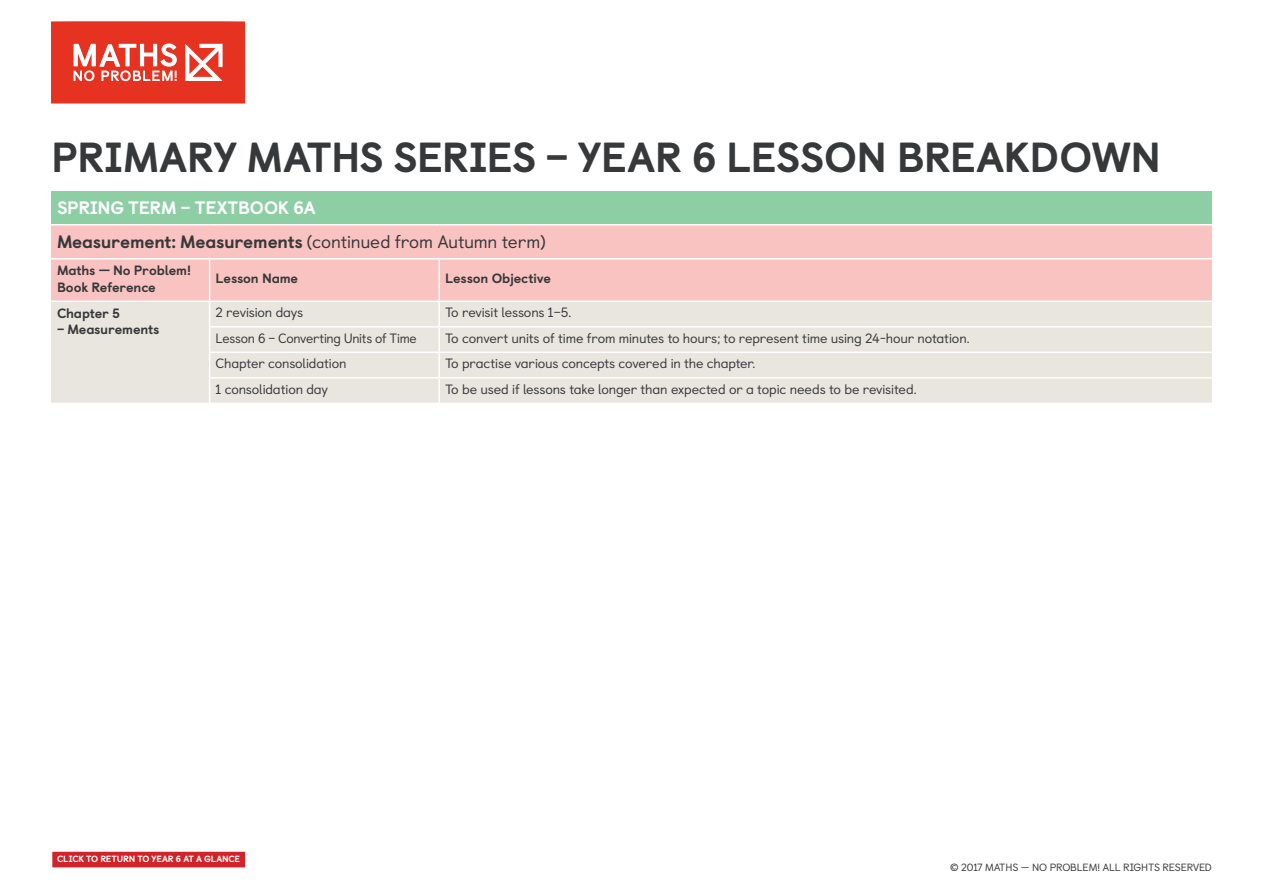
<style>
.page{position:relative;width:1263px;height:893px;background:#fff}
.page>*{position:absolute;margin:0;border:0;box-sizing:border-box;transform-origin:0 0}
.t1{font:800 42px "Castledown";letter-spacing:-.01em;color:#36383a}
.t2{font:18px/33.9px "Castledown";letter-spacing:-.01em;color:#36383a}
.t3{font:13.5px "Castledown";letter-spacing:-.015em;color:#36383a}
.t4{font:800 13.5px/16.2px "Castledown";letter-spacing:-.01em;color:#36383a}
.t5{font:10.5px "Castledown";letter-spacing:-.015em;color:#36383a}
.t6{font:800 9px "Castledown";letter-spacing:-.02em;color:#fff}
.s1{font-weight:800;color:#fff}
.s2{font-weight:800}
</style>
<div class="page">
<svg style="left:51px;top:21px;width:194px;height:83px;background:#e95243"></svg>
<div style="left:52px;top:851px;width:194px;height:17px;background:#d1232a"></div>
<div style="left:51px;top:850px;width:195px;height:19px;border:1px solid #fff"></div>
<div style="left:51px;top:191px;width:1161px;height:34px;background:#8dcea5"></div>
<div style="left:51px;top:225px;width:1161px;height:76px;background:#f9c3c1"></div>
<div style="left:51px;top:302px;width:1161px;height:101px;background:#e9e5df"></div>
<hr style="left:51px;top:224px;width:159px;height:1px;background:#fff">
<hr style="left:210px;top:224px;width:229px;height:1px;background:#fff">
<hr style="left:439px;top:224px;width:773px;height:1px;background:#fff">
<hr style="left:210px;top:258px;width:229px;height:1px;background:#fff">
<hr style="left:439px;top:258px;width:773px;height:1px;background:#fff">
<hr style="left:438px;top:259px;width:2px;height:42px;background:#fff">
<hr style="left:438px;top:302px;width:2px;height:24px;background:#fff">
<hr style="left:439px;top:326px;width:773px;height:2px;background:#fff">
<hr style="left:209px;top:326px;width:230px;height:2px;background:#fff">
<hr style="left:438px;top:328px;width:2px;height:24px;background:#fff">
<hr style="left:209px;top:352px;width:230px;height:1px;background:#fff">
<hr style="left:439px;top:352px;width:773px;height:1px;background:#fff">
<hr style="left:438px;top:353px;width:2px;height:24px;background:#fff">
<hr style="left:209px;top:377px;width:230px;height:2px;background:#fff">
<hr style="left:439px;top:377px;width:773px;height:2px;background:#fff">
<hr style="left:438px;top:379px;width:2px;height:24px;background:#fff">
<hr style="left:51px;top:258px;width:159px;height:1px;background:#fff">
<hr style="left:209px;top:259px;width:1px;height:42px;background:#fff">
<svg style="left:209px;top:302px;width:1px;height:101px"></svg>
<h1 class="t1" style="left:51px;top:123px;width:1111px">PRIMARY MATHS SERIES – YEAR 6 LESSON BREAKDOWN</h1>
<h2 class="t2" style="left:57px;top:189px;width:490px"><span class="s1">SPRING TERM – TEXTBOOK 6A<br></span><span class="s2">Measurement: Measurements</span> (continued from Autumn term)</h2>
<p class="t4" style="left:57px;top:261px;width:136px">Maths — No Problem!<br>Book Reference</p>
<p class="t4" style="left:216px;top:269px;width:84px">Lesson Name</p>
<p class="t4" style="left:445px;top:269px;width:107px">Lesson Objective</p>
<p class="t4" style="left:57px;top:304px;width:64px">Chapter 5</p>
<p class="t4" style="left:57px;top:320px;width:104px">– Measurements</p>
<p class="t3" style="left:216px;top:302px;width:89px">2 revision days</p>
<p class="t3" style="left:445px;top:302px;width:128px">To revisit lessons 1–5.</p>
<p class="t3" style="left:216px;top:328px;width:203px">Lesson 6 – Converting Units of Time</p>
<p class="t3" style="left:445px;top:328px;width:526px">To convert units of time from minutes to hours; to represent time using 24-hour notation.</p>
<p class="t3" style="left:216px;top:353px;width:133px">Chapter consolidation</p>
<p class="t3" style="left:445px;top:353px;width:312px">To practise various concepts covered in the chapter.</p>
<p class="t3" style="left:216px;top:379px;width:114px">1 consolidation day</p>
<p class="t3" style="left:445px;top:379px;width:473px">To be used if lessons take longer than expected or a topic needs to be revisited.</p>
<p class="t6" style="left:57px;top:852px;width:184px">CLICK TO RETURN TO YEAR 6 AT A GLANCE</p>
<p class="t5" style="left:950px;top:859px;width:263px">© 2017 MATHS – NO PROBLEM! ALL RIGHTS RESERVED</p>
</div>
